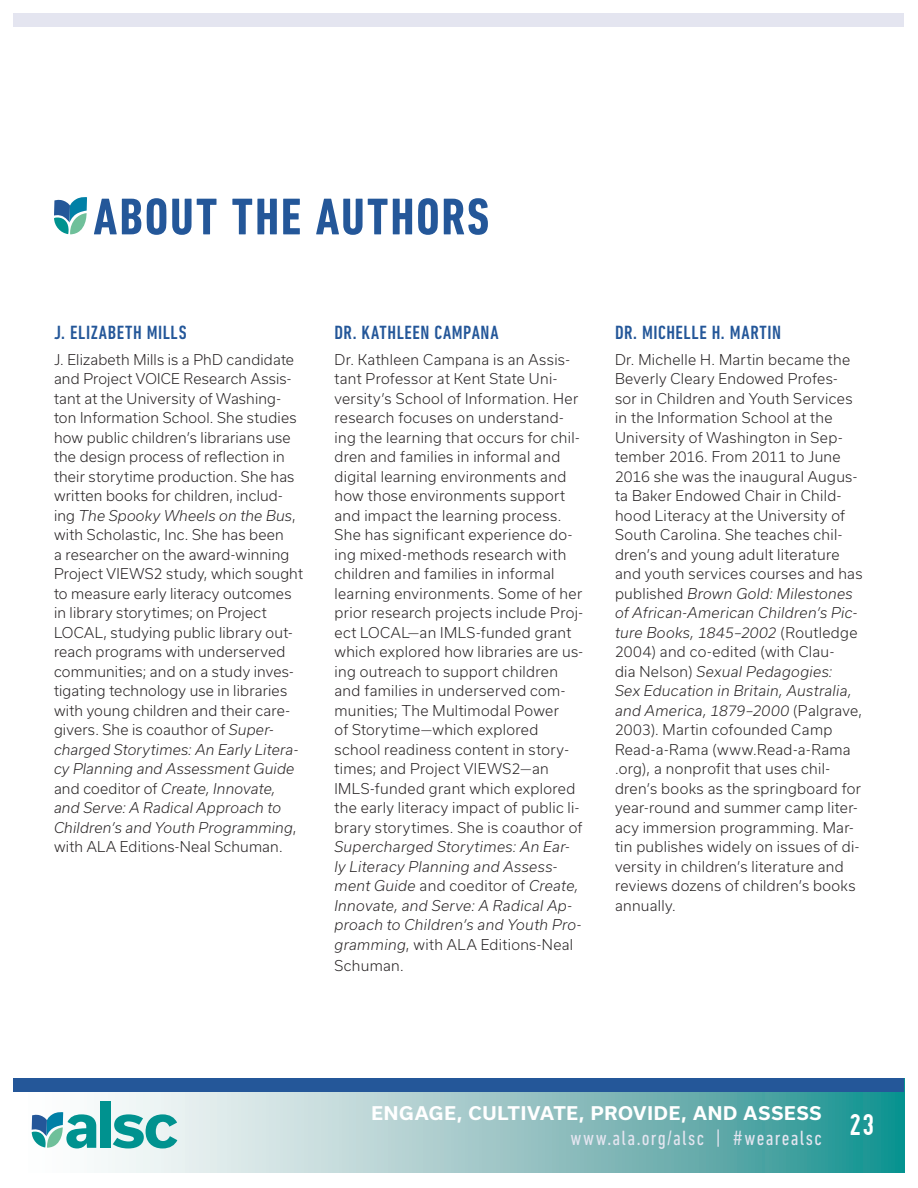
<style>
.page{position:relative;width:918px;height:1188px;background:#fff}
.page>*{position:absolute;margin:0;border:0;box-sizing:border-box;transform-origin:0 0}
.t1{font:700 condensed 52.5px "DIN Next LT Pro";letter-spacing:.035em;color:#245799}
.t2{font:condensed 21px "DIN Next LT Pro";letter-spacing:.06em;color:#e4e5f0}
.t3{font:500 condensed 19.5px "DIN Next LT Pro";letter-spacing:.035em;color:#245799}
.t4{font:700 18px "Usual";letter-spacing:.045em;color:#fff}
.t5{font:300 14.25px/19.5px "Usual";letter-spacing:.02em;color:#231f20}
.t6{font:italic 300 14.25px/19.5px "Usual";letter-spacing:.025em;color:#231f20}
.s1{font-style:italic}
.s2{font-style:normal}
</style>
<div class="page">
<svg style="left:31px;top:1092px;width:873px;height:81px;background:#95c6c6"></svg>
<div style="left:14px;top:14px;width:890px;height:13px;background:#e4e5f0"></div>
<div style="left:14px;top:1078px;width:890px;height:14px;background:#245799"></div>
<svg style="left:32px;top:1112px;width:64px;height:36px"></svg>
<div style="left:101px;top:1101px;width:10px;height:47px;background:#00928f"></div>
<svg style="left:113px;top:1114px;width:64px;height:34px;background:#66bcba"></svg>
<svg style="left:54px;top:197px;width:33px;height:37px"></svg>
<h1 class="t1" style="left:93px;top:187px;width:397px">ABOUT THE AUTHORS</h1>
<h3 class="t3" style="left:54px;top:322px;width:134px">J. ELIZABETH MILLS</h3>
<p class="t5" style="left:54px;top:350px;width:251px">J. Elizabeth Mills is a PhD candidate and Project VOICE Research Assis&shy;tant at the University of Washing&shy;ton Information School. She studies how public children’s librarians use the design process of reflection in their storytime production. She has written books for children, includ&shy;ing <span class="s1">The Spooky Wheels on the Bus</span>, with Scholastic, Inc. She has been<br>a researcher on the award-winning Project VIEWS2 study, which sought to measure early literacy outcomes in library storytimes; on Project LOCAL, studying public library out&shy;reach programs with underserved communities; and on a study inves&shy;tigating technology use in libraries with young children and their care&shy;givers. She is coauthor of <span class="s1">Super&shy;charged Storytimes: An Early Litera&shy;cy Planning and Assessment Guide </span>and coeditor of <span class="s1">Create, Innovate, and Serve: A Radical Approach to Children’s and Youth Programming</span>, with ALA Editions-Neal Schuman.</p>
<h3 class="t3" style="left:334px;top:322px;width:166px">DR. KATHLEEN CAMPANA</h3>
<p class="t5" style="left:334px;top:350px;width:250px">Dr. Kathleen Campana is an Assis&shy;tant Professor at Kent State Uni&shy;versity’s School of Information. Her research focuses on understand&shy;ing the learning that occurs for chil&shy;dren and families in informal and digital learning environments and how those environments support and impact the learning process.<br>She has significant experience do&shy;ing mixed-methods research with children and families in informal learning environments. Some of her prior research projects include Proj&shy;ect LOCAL—an IMLS-funded grant which explored how libraries are us&shy;ing outreach to support children and families in underserved com&shy;munities; The Multimodal Power<br>of Storytime—which explored school readiness content in story&shy;times; and Project VIEWS2—an IMLS-funded grant which explored the early literacy impact of public li&shy;brary storytimes. She is coauthor of</p>
<p class="t6" style="left:334px;top:837px;width:248px">Supercharged Storytimes: An Ear&shy;ly Literacy Planning and Assess&shy;ment Guide <span class="s2">and coeditor of</span> Create, Innovate, and Serve: A Radical Ap&shy;proach to Children’s and Youth Pro&shy;gramming<span class="s2">, with ALA Editions-Neal</span></p>
<p class="t5" style="left:334px;top:956px;width:71px">Schuman.</p>
<h3 class="t3" style="left:615px;top:322px;width:168px">DR. MICHELLE H. MARTIN</h3>
<p class="t5" style="left:615px;top:350px;width:249px">Dr. Michelle H. Martin became the<br>Beverly Cleary Endowed Profes&shy;sor in Children and Youth Services in the Information School at the<br>University of Washington in Sep&shy;tember 2016. From 2011 to June<br>2016 she was the inaugural Augus&shy;ta Baker Endowed Chair in Child&shy;hood Literacy at the University of<br>South Carolina. She teaches chil&shy;dren’s and young adult literature and youth services courses and has published <span class="s1">Brown Gold: Milestones of African-American Children’s Pic&shy;ture Books, 1845–2002</span> (Routledge<br>2004) and co-edited (with Clau-<br>dia Nelson) <span class="s1">Sexual Pedagogies:<br>Sex Education in Britain, Australia, and America, 1879–2000</span> (Palgrave,<br>2003). Martin cofounded Camp<br>Read-a-Rama (www.Read-a-Rama .org), a nonprofit that uses chil&shy;dren’s books as the springboard for year-round and summer camp liter&shy;acy immersion programming. Mar&shy;tin publishes widely on issues of di&shy;versity in children’s literature and reviews dozens of children’s books annually.</p>
<p class="t4" style="left:371px;top:1103px;width:452px">ENGAGE, CULTIVATE, PROVIDE, AND ASSESS</p>
<h2 class="t2" style="left:570px;top:1126px;width:305px">www.ala.org/alsc | #wearealsc <sup>23</sup></h2>
</div>
